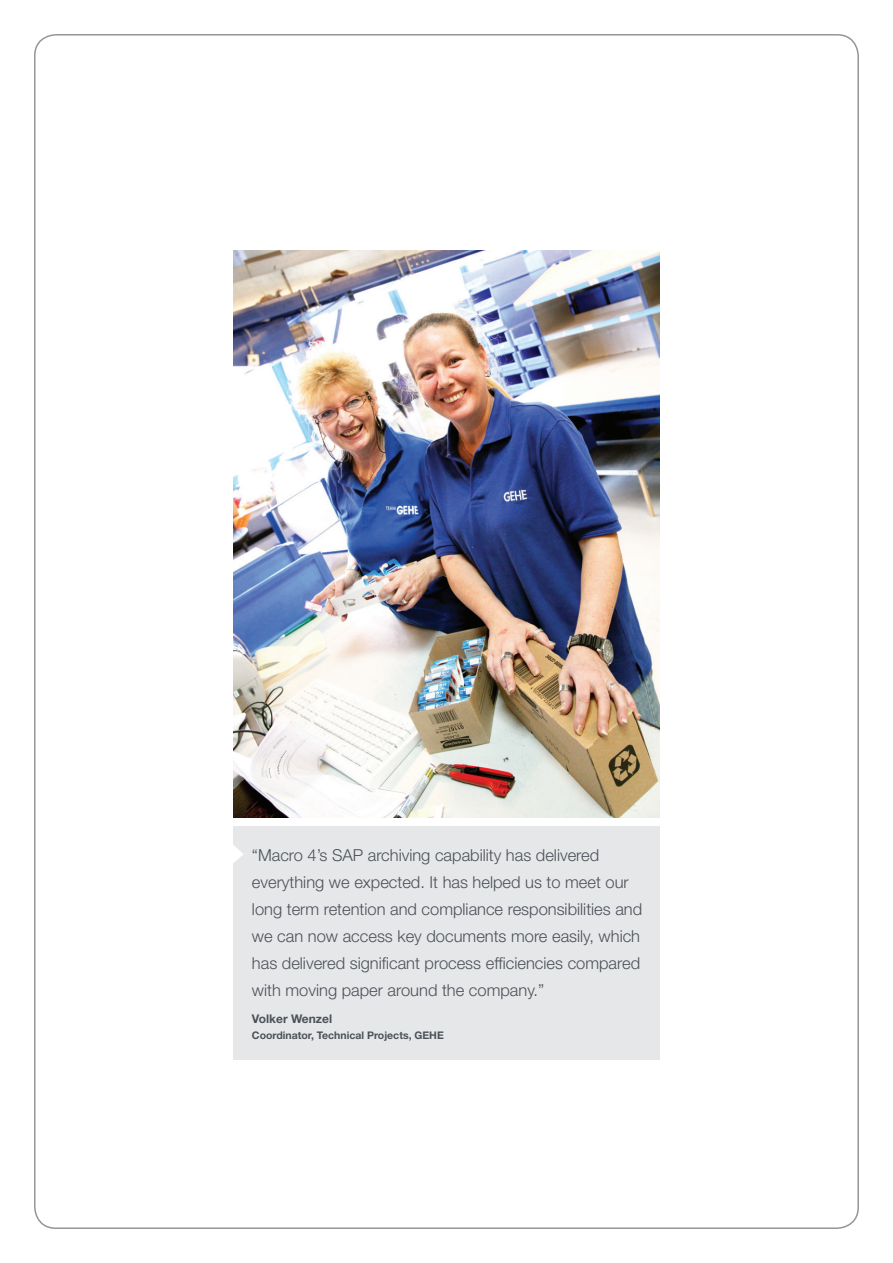
<style>
.page{position:relative;width:893px;height:1263px;background:#fff}
.page>*{position:absolute;margin:0;border:0;box-sizing:border-box;transform-origin:0 0}
.t1{font:300 16.5px/27px "Helvetica Neue";color:#4c5159}
.t2{font:700 12px "Helvetica Neue";color:#4c5159}
.t3{font:700 10.5px "Helvetica Neue";color:#4c5159}
</style>
<div class="page">
<div style="left:233px;top:826px;width:426px;height:233px;background:#e6e7e9"></div>
<svg style="left:233px;top:845px;width:10px;height:18px"></svg>
<img style="left:234px;top:250px;width:425px;height:567px">
<p class="t1" style="left:252px;top:841px;width:349px">“Macro 4’s SAP archiving capability has delivered</p>
<p class="t1" style="left:252px;top:868px;width:392px">everything we expected. It has helped us to meet our long term retention and compliance responsibilities and we can now access key documents more easily, which has delivered significant process efficiencies compared with moving paper around the company.”</p>
<p class="t2" style="left:252px;top:1011px;width:82px">Volker Wenzel</p>
<p class="t3" style="left:252px;top:1029px;width:193px">Coordinator, Technical Projects, GEHE</p>
</div>
